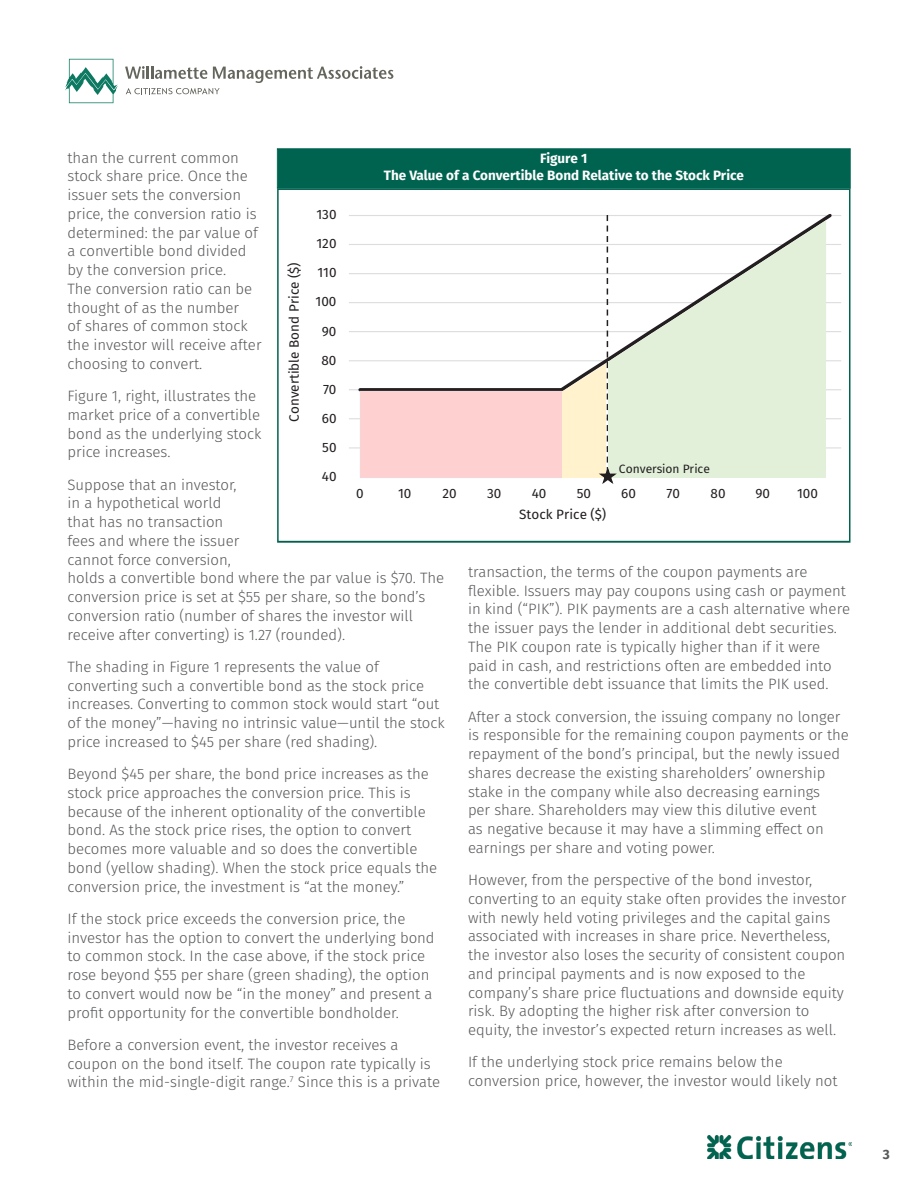
<style>
.page{position:relative;width:918px;height:1188px;background:#fff}
.page>*{position:absolute;margin:0;border:0;box-sizing:border-box;transform-origin:0 0}
.Copy{font:300 15px/18.8px "Fira Sans";color:#57585a}
.t1{font:13.5px "Fira Sans";color:#231f20}
.Footnote{font:700 13.5px "Fira Sans";color:#fff}
.t2{font:700 13.5px "Fira Sans";color:#57585a}
.t3{font:12px "Fira Sans";color:#231f20}
</style>
<div class="page">
<img style="left:707px;top:1136px;width:144px;height:23px">
<svg style="left:125px;top:66px;width:268px;height:28px"></svg>
<svg style="left:65px;top:59px;width:53px;height:44px"></svg>
<svg style="left:349px;top:214px;width:492px;height:235px"></svg>
<img style="left:353px;top:390px;width:208px;height:59px">
<div style="left:360px;top:391px;width:202px;height:87px;background:#fed1d0"></div>
<svg style="left:561px;top:215px;width:265px;height:269px"></svg>
<div style="left:277px;top:188px;width:573px;height:355px;border:2px solid #006350"></div>
<div style="left:277px;top:148px;width:574px;height:41px;background:#006350"></div>
<div style="left:278px;top:150px;width:572px;height:37px;border:1px solid #006350"></div>
<p class="Copy" style="left:68px;top:148px;width:196px">than the current common stock share price. Once the issuer sets the conversion price, the conversion ratio is determined: the par value of a convertible bond divided by the conversion price.<br>The conversion ratio can be thought of as the number<br>of shares of common stock the investor will receive after choosing to convert.</p>
<p class="Copy" style="left:68px;top:386px;width:195px">Figure 1, right, illustrates the market price of a convertible bond as the underlying stock price increases.</p>
<p class="Copy" style="left:68px;top:475px;width:378px">Suppose that an investor,<br>in a hypothetical world<br>that has no transaction<br>fees and where the issuer<br>cannot force conversion,<br>holds a convertible bond where the par value is $70. The conversion price is set at $55 per share, so the bond’s conversion ratio (number of shares the investor will receive after converting) is 1.27 (rounded).</p>
<p class="Copy" style="left:68px;top:657px;width:379px">The shading in Figure 1 represents the value of converting such a convertible bond as the stock price increases. Converting to common stock would start “out of the money”—having no intrinsic value—until the stock price increased to $45 per share (red shading).</p>
<p class="Copy" style="left:68px;top:764px;width:371px">Beyond $45 per share, the bond price increases as the stock price approaches the conversion price. This is because of the inherent optionality of the convertible bond. As the stock price rises, the option to convert becomes more valuable and so does the convertible bond (yellow shading). When the stock price equals the conversion price, the investment is “at the money.”</p>
<p class="Copy" style="left:68px;top:909px;width:369px">If the stock price exceeds the conversion price, the investor has the option to convert the underlying bond to common stock. In the case above, if the stock price rose beyond $55 per share (green shading), the option to convert would now be “in the money” and present a profit opportunity for the convertible bondholder.</p>
<p class="Copy" style="left:68px;top:1035px;width:374px">Before a conversion event, the investor receives a coupon on the bond itself. The coupon rate typically is within the mid-single-digit range.<sup>7</sup> Since this is a private</p>
<p class="Footnote" style="left:540px;top:147px;width:49px">Figure 1</p>
<p class="Footnote" style="left:384px;top:164px;width:362px">The Value of a Convertible Bond Relative to the Stock Price</p>
<p class="t1" style="left:316px;top:204px;width:22px">130</p>
<p class="t1" style="left:317px;top:233px;width:22px">120</p>
<p class="t1" style="left:284px;top:422px;width:161px;rotate:-90deg">Convertible Bond Price ($)</p>
<p class="t1" style="left:317px;top:263px;width:21px">110</p>
<p class="t1" style="left:316px;top:292px;width:22px">100</p>
<p class="t1" style="left:322px;top:321px;width:16px">90</p>
<p class="t1" style="left:322px;top:350px;width:16px">80</p>
<p class="t1" style="left:323px;top:379px;width:15px">70</p>
<p class="t1" style="left:322px;top:408px;width:16px">60</p>
<p class="t1" style="left:322px;top:437px;width:16px">50</p>
<p class="t3" style="left:619px;top:460px;width:93px">Conversion Price</p>
<p class="t1" style="left:322px;top:466px;width:16px">40</p>
<p class="t1" style="left:356px;top:483px;width:9px">0</p>
<p class="t1" style="left:398px;top:483px;width:15px">10</p>
<p class="t1" style="left:442px;top:483px;width:16px">20</p>
<p class="t1" style="left:487px;top:483px;width:16px">30</p>
<p class="t1" style="left:532px;top:483px;width:16px">40</p>
<p class="t1" style="left:577px;top:483px;width:16px">50</p>
<p class="t1" style="left:621px;top:483px;width:16px">60</p>
<p class="t1" style="left:667px;top:483px;width:15px">70</p>
<p class="t1" style="left:711px;top:483px;width:16px">80</p>
<p class="t1" style="left:756px;top:483px;width:16px">90</p>
<p class="t1" style="left:797px;top:483px;width:22px">100</p>
<p class="t1" style="left:519px;top:504px;width:89px">Stock Price ($)</p>
<p class="Copy" style="left:468px;top:562px;width:384px">transaction, the terms of the coupon payments are flexible. Issuers may pay coupons using cash or payment in kind (“PIK”). PIK payments are a cash alternative where the issuer pays the lender in additional debt securities.<br>The PIK coupon rate is typically higher than if it were paid in cash, and restrictions often are embedded into the convertible debt issuance that limits the PIK used.</p>
<p class="Copy" style="left:468px;top:707px;width:382px">After a stock conversion, the issuing company no longer is responsible for the remaining coupon payments or the repayment of the bond’s principal, but the newly issued shares decrease the existing shareholders’ ownership stake in the company while also decreasing earnings<br>per share. Shareholders may view this dilutive event<br>as negative because it may have a slimming effect on earnings per share and voting power.</p>
<p class="Copy" style="left:468px;top:871px;width:380px">However, from the perspective of the bond investor, converting to an equity stake often provides the investor with newly held voting privileges and the capital gains associated with increases in share price. Nevertheless, the investor also loses the security of consistent coupon and principal payments and is now exposed to the company’s share price fluctuations and downside equity risk. By adopting the higher risk after conversion to equity, the investor’s expected return increases as well.</p>
<p class="Copy" style="left:468px;top:1053px;width:371px">If the underlying stock price remains below the conversion price, however, the investor would likely not</p>
<p class="t2" style="left:883px;top:1143px;width:9px">3</p>
</div>
